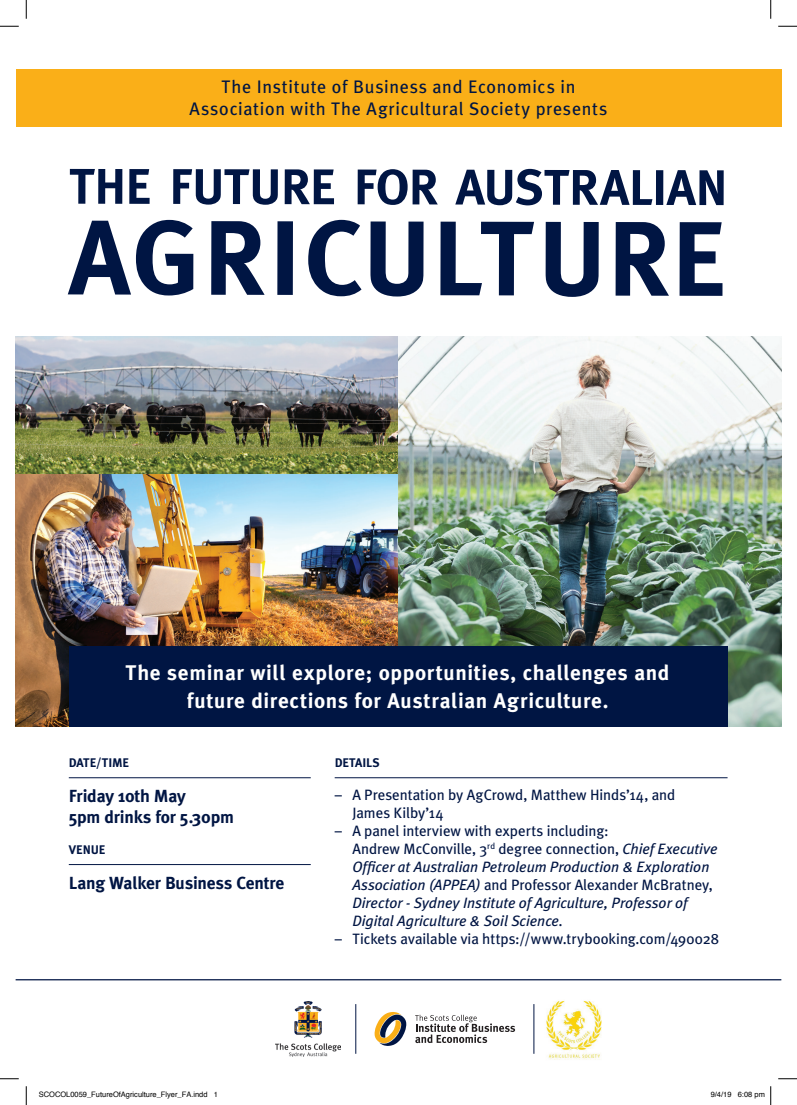
<style>
.page{position:relative;width:797px;height:1105px;background:#fff}
.page>*{position:absolute;margin:0;border:0;box-sizing:border-box;transform-origin:0 0}
.Display{font:700 105.88px "Meta Plus";letter-spacing:.005em;color:#001543}
.Display-2{font:700 50px "Meta Plus";letter-spacing:-.02em;color:#001543}
.Subs_Centred{font:700 21.12px/27.2px "Meta Plus";letter-spacing:.03em;color:#fff;text-align:center}
.Body_Left{font:18.12px/22.8px "Meta Plus";letter-spacing:.035em;color:#001543;text-align:center}
.Subs_Left{font:700 17.5px/21px "Meta Plus";letter-spacing:-.01em;color:#001543}
.Body_Left-2{font:italic 15px/18px "Meta Plus";letter-spacing:-.005em;color:#001543}
.Body_Left-3{font:15px/18px "Meta Plus";letter-spacing:-.005em;color:#001543}
.Subs_Left-2{font:700 12.5px "Meta Plus";letter-spacing:-.01em;color:#001543}
.t1{font:7.5px "Helvetica";color:#000}
.s1{font-style:normal}
</style>
<div class="page">
<div style="left:16px;top:69px;width:765px;height:58px;background:#faaf18"></div>
<svg style="left:415px;top:1015px;width:100px;height:28px"></svg>
<svg style="left:374px;top:1012px;width:32px;height:34px"></svg>
<img style="left:546px;top:1001px;width:56px;height:59px">
<img style="left:275px;top:1001px;width:66px;height:56px">
<hr style="left:355px;top:1004px;width:1px;height:50px;background:#001543">
<hr style="left:533px;top:1004px;width:1px;height:50px;background:#001543">
<hr style="left:69px;top:777px;width:242px;height:1px;background:#001543">
<hr style="left:69px;top:864px;width:242px;height:1px;background:#001543">
<hr style="left:335px;top:777px;width:392px;height:1px;background:#001543">
<img style="left:16px;top:336px;width:765px;height:391px">
<div style="left:69px;top:647px;width:658px;height:80px;background:#001543"></div>
<hr style="left:16px;top:979px;width:765px;height:1px;background:#001543">
<svg style="left:0;top:25px;width:19px;height:2px"></svg>
<svg style="left:778px;top:25px;width:19px;height:2px"></svg>
<svg style="left:0;top:1078px;width:19px;height:1px"></svg>
<svg style="left:778px;top:1078px;width:19px;height:1px"></svg>
<svg style="left:25px;top:0;width:2px;height:19px"></svg>
<svg style="left:25px;top:1086px;width:2px;height:19px"></svg>
<svg style="left:770px;top:0;width:1px;height:19px"></svg>
<svg style="left:770px;top:1086px;width:1px;height:19px"></svg>
<p class="Body_Left" style="left:189px;top:75px;width:419px">The Institute of Business and Economics in<br>Association with The Agricultural Society presents</p>
<p class="Display-2" style="left:69px;top:158px;width:660px">THE FUTURE FOR AUSTRALIAN</p>
<p class="Display" style="left:69px;top:197px;width:660px">AGRICULTURE</p>
<p class="Subs_Centred" style="left:126px;top:659px;width:545px">The seminar will explore; opportunities, challenges and future directions for Australian Agriculture.</p>
<p class="Subs_Left-2" style="left:69px;top:755px;width:62px">DATE/TIME</p>
<p class="Subs_Left" style="left:69px;top:785px;width:167px">Friday 10th May<br>5pm drinks for 5.30pm</p>
<p class="Subs_Left-2" style="left:69px;top:842px;width:38px">VENUE</p>
<p class="Subs_Left" style="left:69px;top:872px;width:217px">Lang Walker Business Centre</p>
<p class="Subs_Left-2" style="left:335px;top:755px;width:47px">DETAILS</p>
<p class="Body_Left-3" style="left:352px;top:786px;width:324px;text-indent:-18px">– A Presentation by AgCrowd, Matthew Hinds’14, and<br>James Kilby’14</p>
<p class="Body_Left-2" style="left:352px;top:822px;width:366px;text-indent:-18px"><span class="s1">– A panel interview with experts including:<br>Andrew McConville, 3</span><sup>rd</sup> <span class="s1">degree connection,</span> Chief Executive Officer at Australian Petroleum Production &amp; Exploration Association (APPEA) <span class="s1">and Professor Alexander McBratney, </span>Director - Sydney Institute of Agriculture, Professor of Digital Agriculture &amp; Soil Science.</p>
<p class="Body_Left-3" style="left:335px;top:930px;width:386px">– Tickets available via https://www.trybooking.com/490028</p>
<p class="t1" style="left:39px;top:1089px;width:181px">SCOCOL0059_FutureOfAgriculture_Flyer_FA.indd 1</p>
<p class="t1" style="left:710px;top:1089px;width:56px">9/4/19 6:08 pm</p>
</div>
